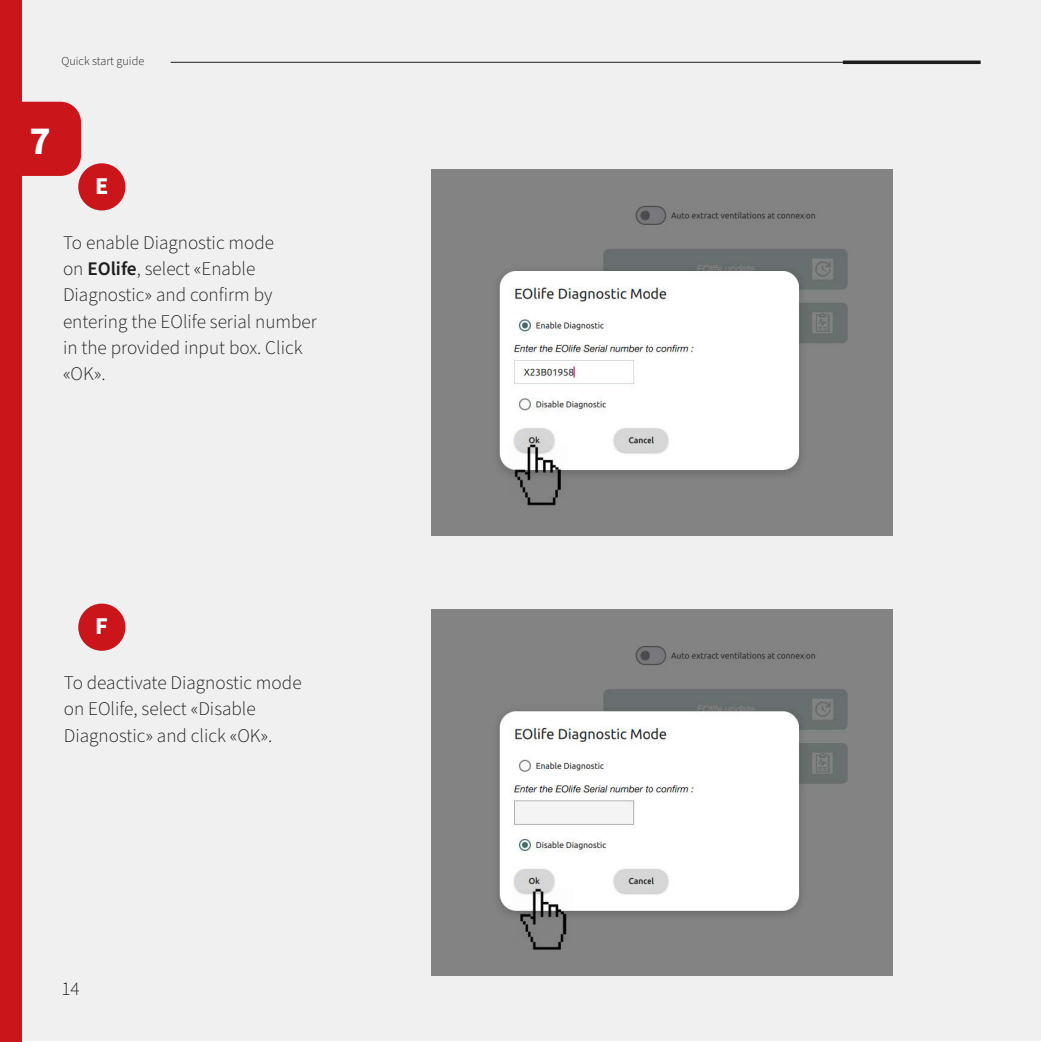
<style>
.page{position:relative;width:1042px;height:1042px;background:#fff}
.page>*{position:absolute;margin:0;border:0;box-sizing:border-box;transform-origin:0 0}
.t1{font:700 39.9px "Source Sans Pro";color:#fff}
.t2{font:700 24.15px "Source Sans Pro";color:#fff}
.t3{font:300 19.25px/26.2px "Source Sans Pro";color:#1c1d1d}
.t4{font:300 12.25px "Source Sans Pro";color:#1c1d1d}
.s1{font-weight:600}
</style>
<div class="page">
<div style="left:0;top:1px;width:1040px;height:1040px;background:#f0f0f1"></div>
<div style="left:78px;top:163px;width:47px;height:47px;background:#ca151a;border-radius:50%"></div>
<div style="left:78px;top:603px;width:47px;height:48px;background:#ca151a;border-radius:50%"></div>
<div style="left:0;top:102px;width:81px;height:74px;background:#ca151a;border-radius:21px"></div>
<img style="left:432px;top:169px;width:460px;height:366px">
<img style="left:432px;top:609px;width:460px;height:366px">
<hr style="left:171px;top:62px;width:809px;height:1px;background:#1c1d1d">
<hr style="left:843px;top:61px;width:137px;height:3px;background:#1c1d1d">
<div style="left:0;top:0;width:21px;height:1042px;background:#ca151a"></div>
<p class="t4" style="left:61px;top:53px;width:84px">Quick start guide</p>
<h1 class="t1" style="left:30px;top:114px;width:23px">7</h1>
<p class="t2" style="left:95px;top:169px;width:15px">E</p>
<p class="t3" style="left:63px;top:230px;width:255px">To enable Diagnostic mode<br>on <span class="s1">EOlife</span>, select «Enable<br>Diagnostic» and confirm by entering the EOlife serial number in the provided input box. Click «OK».</p>
<p class="t2" style="left:95px;top:609px;width:14px">F</p>
<p class="t3" style="left:64px;top:670px;width:239px">To deactivate Diagnostic mode on EOlife, select «Disable<br>Diagnostic» and click «OK».</p>
<p class="t3" style="left:61px;top:976px;width:20px">14</p>
</div>
